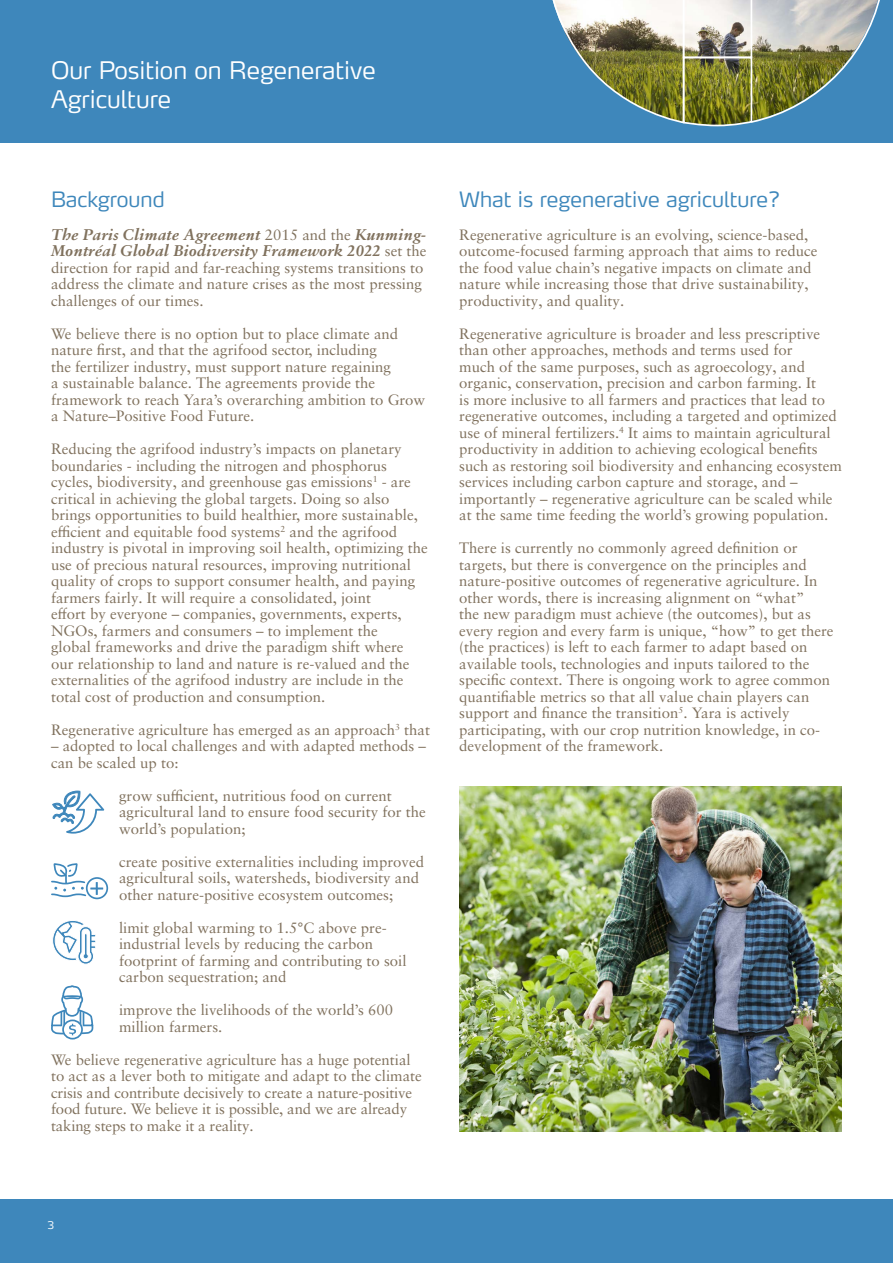
<style>
.page{position:relative;width:893px;height:1263px;background:#fff}
.page>*{position:absolute;margin:0;border:0;box-sizing:border-box;transform-origin:0 0}
.t1{font:300 24px/28.8px "Yara Max LF";color:#fff}
.t2{font:300 21px "Yara Max LF";color:#3e87bb}
.t3{font:15px/16.5px "Sabon LT Pro";color:#80715d}
.t4{font:300 10.5px "Yara Max LF";color:#fff}
.s1{font-family:"Sabone Text";font-weight:700;font-style:italic}
</style>
<div class="page">
<div style="left:0;top:0;width:893px;height:142px;background:#3e87bb"></div>
<img style="left:552px;top:0;width:328px;height:127px">
<svg style="left:52px;top:791px;width:52px;height:43px"></svg>
<svg style="left:52px;top:920px;width:44px;height:44px"></svg>
<div style="left:86px;top:877px;width:22px;height:22px;border:2px solid #3e87bb;border-radius:50%"></div>
<svg style="left:51px;top:985px;width:43px;height:55px"></svg>
<svg style="left:51px;top:864px;width:52px;height:34px"></svg>
<img style="left:459px;top:787px;width:383px;height:344px">
<div style="left:0;top:1199px;width:893px;height:64px;background:#3e87bb"></div>
<p class="t1" style="left:51px;top:55px;width:326px">Our Position on Regenerative<br>Agriculture</p>
<h3 class="t2" style="left:51px;top:186px;width:115px">Background</h3>
<p class="t3" style="left:51px;top:226px;width:377px"><span class="s1">The Paris Climate Agreement</span> 2015 and the <span class="s1">Kunming-Montréal Global Biodiversity Framework 2022</span> set the direction for rapid and far-reaching systems transitions to address the climate and nature crises as the most pressing challenges of our times.</p>
<p class="t3" style="left:51px;top:325px;width:376px">We believe there is no option but to place climate and nature frst, and that the agrifood sector, including<br>the fertilizer industry, must support nature regaining<br>a sustainable balance. The agreements provide the framework to reach Yara’s overarching ambition to Grow a Nature–Positive Food Future.</p>
<p class="t3" style="left:51px;top:440px;width:378px">Reducing the agrifood industry’s impacts on planetary boundaries - including the nitrogen and phosphorus cycles, biodiversity, and greenhouse gas emissions<sup>1</sup> - are critical in achieving the global targets. Doing so also brings opportunities to build healthier, more sustainable, efcient and equitable food systems<sup>2</sup> and the agrifood industry is pivotal in improving soil health, optimizing the use of precious natural resources, improving nutritional quality of crops to support consumer health, and paying farmers fairly. It will require a consolidated, joint<br>efort by everyone – companies, governments, experts, NGOs, farmers and consumers – to implement the<br>global frameworks and drive the paradigm shift where our relationship to land and nature is re-valued and the externalities of the agrifood industry are include in the total cost of production and consumption.</p>
<p class="t3" style="left:51px;top:721px;width:381px">Regenerative agriculture has emerged as an approach<sup>3</sup> that</p>
<p class="t3" style="left:51px;top:737px;width:377px">– adopted to local challenges and with adapted methods – can be scaled up to:</p>
<p class="t3" style="left:119px;top:787px;width:308px">grow sufcient, nutritious food on current agricultural land to ensure food security for the world’s population;</p>
<p class="t3" style="left:119px;top:853px;width:307px">create positive externalities including improved agricultural soils, watersheds, biodiversity and other nature-positive ecosystem outcomes;</p>
<p class="t3" style="left:119px;top:919px;width:289px">limit global warming to 1.5°C above pre&shy;industrial levels by reducing the carbon footprint of farming and contributing to soil carbon sequestration; and</p>
<p class="t3" style="left:119px;top:1001px;width:275px">improve the livelihoods of the world’s 600 million farmers.</p>
<p class="t3" style="left:51px;top:1051px;width:372px">We believe regenerative agriculture has a huge potential to act as a lever both to mitigate and adapt to the climate crisis and contribute decisively to create a nature-positive food future. We believe it is possible, and we are already taking steps to make it a reality.</p>
<h3 class="t2" style="left:459px;top:186px;width:323px">What is regenerative agriculture?</h3>
<p class="t3" style="left:459px;top:226px;width:360px">Regenerative agriculture is an evolving, science-based, outcome-focused farming approach that aims to reduce the food value chain’s negative impacts on climate and nature while increasing those that drive sustainability, productivity, and quality.</p>
<p class="t3" style="left:459px;top:325px;width:384px">Regenerative agriculture is broader and less prescriptive than other approaches, methods and terms used for<br>much of the same purposes, such as agroecology, and organic, conservation, precision and carbon farming. It<br>is more inclusive to all farmers and practices that lead to regenerative outcomes, including a targeted and optimized use of mineral fertilizers.<sup>4</sup> It aims to maintain agricultural productivity in addition to achieving ecological benefts such as restoring soil biodiversity and enhancing ecosystem services including carbon capture and storage, and – importantly – regenerative agriculture can be scaled while at the same time feeding the world’s growing population.</p>
<p class="t3" style="left:459px;top:539px;width:376px">There is currently no commonly agreed defnition or targets, but there is convergence on the principles and nature-positive outcomes of regenerative agriculture. In other words, there is increasing alignment on “what”<br>the new paradigm must achieve (the outcomes), but as every region and every farm is unique, “how” to get there (the practices) is left to each farmer to adapt based on available tools, technologies and inputs tailored to the specifc context. There is ongoing work to agree common quantifable metrics so that all value chain players can support and fnance the transition<sup>5</sup>. Yara is actively participating, with our crop nutrition knowledge, in co&shy;development of the framework.</p>
<p class="t4" style="left:48px;top:1218px;width:8px">3</p>
</div>
